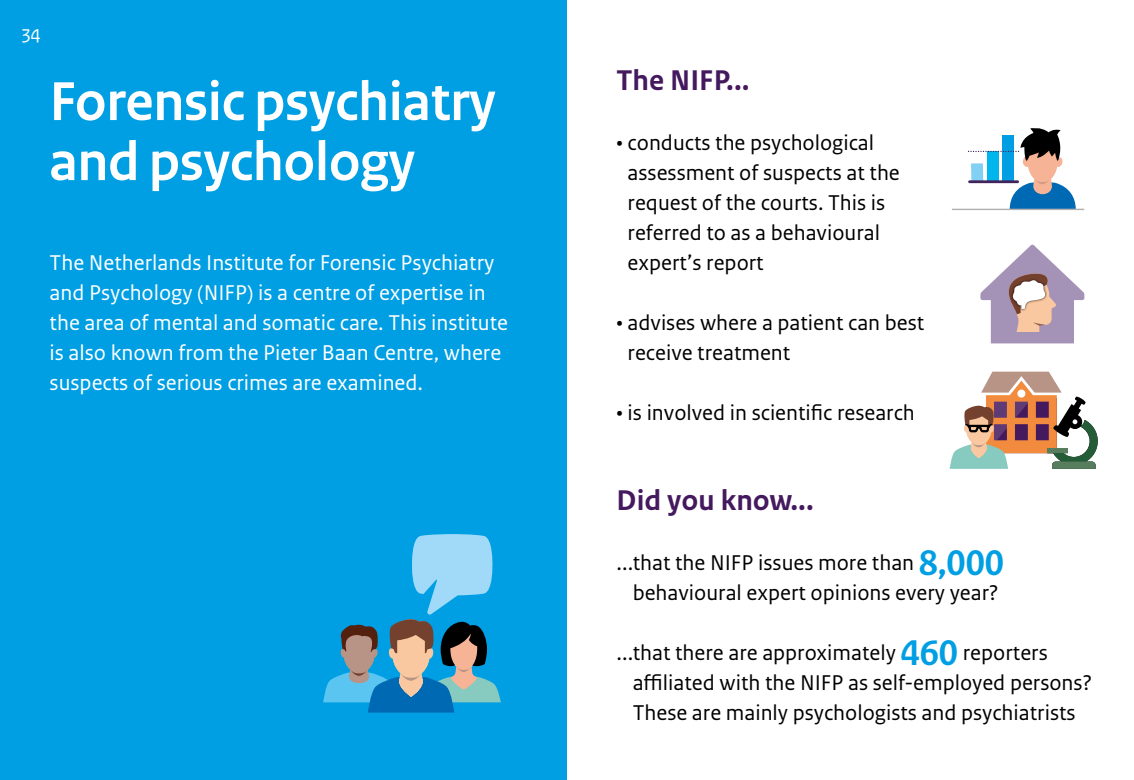
<style>
.page{position:relative;width:1134px;height:780px;background:#fff}
.page>*{position:absolute;margin:0;border:0;box-sizing:border-box;transform-origin:0 0}
.H2_hoofdstukkop{font:700 57.5px/60px "Rijksoverheid Sans Heading";color:#fff}
.H2_Hoofdstukkop_Kleiner{font:700 30px "Rijksoverheid Sans Text";color:#44195e}
.P_Broodtekst{font:22.5px/30px "Rijksoverheid Sans Text";color:#000}
.P_Broodtekst-2{font:22.5px/30px "Rijksoverheid Sans Text";color:#fff}
.lopende{font:20px "Rijksoverheid Sans Text";color:#fff}
.s1{font-family:"Rijksoverheid Sans Heading";font-weight:700;font-size:37.5px;color:#009fe3}
</style>
<div class="page">
<div style="left:0;top:0;width:567px;height:780px;background:#009fe3"></div>
<svg style="left:968px;top:128px;width:108px;height:81px"></svg>
<hr style="left:952px;top:209px;width:132px;height:1px;background:#b2b1b1">
<svg style="left:323px;top:534px;width:178px;height:178px"></svg>
<svg style="left:950px;top:371px;width:148px;height:98px"></svg>
<div style="left:1047px;top:448px;width:21px;height:5px;background:#587d5e"></div>
<svg style="left:980px;top:244px;width:104px;height:99px"></svg>
<p class="lopende" style="left:22px;top:21px;width:21px">34</p>
<h1 class="H2_hoofdstukkop" style="left:50px;top:72px;width:447px">Forensic psychiatry and psychology</h1>
<p class="P_Broodtekst-2" style="left:50px;top:248px;width:460px">The Netherlands Institute for Forensic Psychiatry and Psychology (NIFP) is a centre of expertise in the area of mental and somatic care. This institute is also known from the Pieter Baan Centre, where suspects of serious crimes are examined.</p>
<h1 class="H2_Hoofdstukkop_Kleiner" style="left:617px;top:63px;width:134px">The NIFP...</h1>
<p class="P_Broodtekst" style="left:628px;top:128px;width:274px;text-indent:-11px">• conducts the psychological assessment of suspects at the request of the courts. This is referred to as a behavioural expert’s report</p>
<p class="P_Broodtekst" style="left:628px;top:308px;width:298px;text-indent:-11px">• advises where a patient can best receive treatment</p>
<p class="P_Broodtekst" style="left:617px;top:398px;width:300px">• is involved in scientific research</p>
<h1 class="H2_Hoofdstukkop_Kleiner" style="left:617px;top:483px;width:199px">Did you know...</h1>
<p class="P_Broodtekst" style="left:617px;top:548px;width:389px;text-align:center">...that the NIFP issues more than <span class="s1">8,000 </span>behavioural expert opinions every year?</p>
<p class="P_Broodtekst" style="left:633px;top:638px;width:461px;text-indent:-16px">...that there are approximately <span class="s1">460</span> reporters affiliated with the NIFP as self-employed persons?<br>These are mainly psychologists and psychiatrists</p>
</div>
